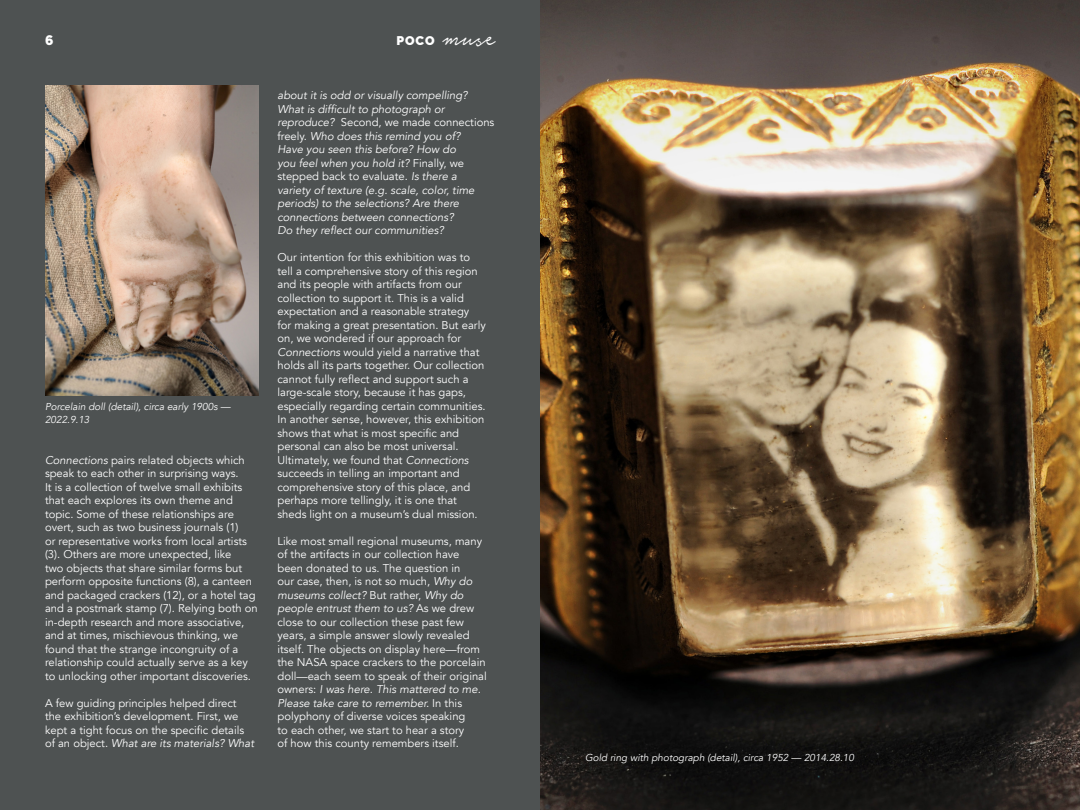
<style>
.page{position:relative;width:1080px;height:810px;background:#fff}
.page>*{position:absolute;margin:0;border:0;box-sizing:border-box;transform-origin:0 0}
.t1{font:45px "Notera Personal Use Only";color:#fff;scale:.67 1}
.t2{font:900 13.75px "Raleway";color:#fff}
.t3{font:900 12.5px "Raleway";color:#fff}
.Body_Copy{font:11.25px/13.5px "Avenir";color:#fff}
.Body_Copy-2{font:italic 11.25px/13.5px "Avenir";color:#fff}
.Image_Caption{font:italic 10px/13.5px "Avenir";color:#fff}
.s1{font-style:italic}
.s2{font-style:normal}
</style>
<div class="page">
<div style="left:0;top:0;width:540px;height:810px;background:#4e5252"></div>
<img style="left:540px;top:0;width:540px;height:810px">
<img style="left:45px;top:86px;width:214px;height:310px">
<p class="t2" style="left:45px;top:32px;width:10px">6</p>
<p class="t3" style="left:396px;top:33px;width:40px">POCO</p>
<h1 class="t1" style="left:443px;top:13px;width:79px">muse</h1>
<p class="Image_Caption" style="left:45px;top:399px;width:187px">Porcelain doll (detail), circa early 1900s —<br>2022.9.13</p>
<p class="Body_Copy" style="left:45px;top:453px;width:214px"><span class="s1">Connections</span> pairs related objects which speak to each other in surprising ways.<br>It is a collection of twelve small exhibits that each explores its own theme and topic. Some of these relationships are overt, such as two business journals (1)<br>or representative works from local artists (3). Others are more unexpected, like<br>two objects that share similar forms but perform opposite functions (8), a canteen and packaged crackers (12), or a hotel tag and a postmark stamp (7). Relying both on in-depth research and more associative, and at times, mischievous thinking, we found that the strange incongruity of a relationship could actually serve as a key to unlocking other important discoveries.</p>
<p class="Body_Copy" style="left:45px;top:696px;width:211px">A few guiding principles helped direct the exhibition’s development. First, we kept a tight focus on the specific details of an object. <span class="s1">What are its materials? What</span></p>
<p class="Body_Copy-2" style="left:278px;top:89px;width:218px">about it is odd or visually compelling?<br>What is difficult to photograph or reproduce? <span class="s2">Second, we made connections freely.</span> Who does this remind you of?<br>Have you seen this before? How do<br>you feel when you hold it? <span class="s2">Finally, we stepped back to evaluate.</span> Is there a<br>variety of texture (e.g. scale, color, time periods) to the selections? Are there connections between connections?<br>Do they reflect our communities?</p>
<p class="Body_Copy" style="left:278px;top:251px;width:210px">Our intention for this exhibition was to tell a comprehensive story of this region and its people with artifacts from our collection to support it. This is a valid expectation and a reasonable strategy for making a great presentation. But early on, we wondered if our approach for <span class="s1">Connections</span> would yield a narrative that holds all its parts together. Our collection cannot fully reflect and support such a large-scale story, because it has gaps, especially regarding certain communities.<br>In another sense, however, this exhibition shows that what is most specific and personal can also be most universal.<br>Ultimately, we found that <span class="s1">Connections </span>succeeds in telling an important and comprehensive story of this place, and perhaps more tellingly, it is one that sheds light on a museum’s dual mission.</p>
<p class="Body_Copy" style="left:278px;top:534px;width:211px">Like most small regional museums, many of the artifacts in our collection have been donated to us. The question in<br>our case, then, is not so much, <span class="s1">Why do museums collect?</span> But rather, <span class="s1">Why do people entrust them to us?</span> As we drew close to our collection these past few years, a simple answer slowly revealed itself. The objects on display here—from the NASA space crackers to the porcelain doll—each seem to speak of their original owners: <span class="s1">I was here. This mattered to me.<br>Please take care to remember.</span> In this polyphony of diverse voices speaking<br>to each other, we start to hear a story<br>of how this county remembers itself.</p>
<p class="Image_Caption" style="left:585px;top:750px;width:271px">Gold ring with photograph (detail), circa 1952 — 2014.28.10</p>
</div>
